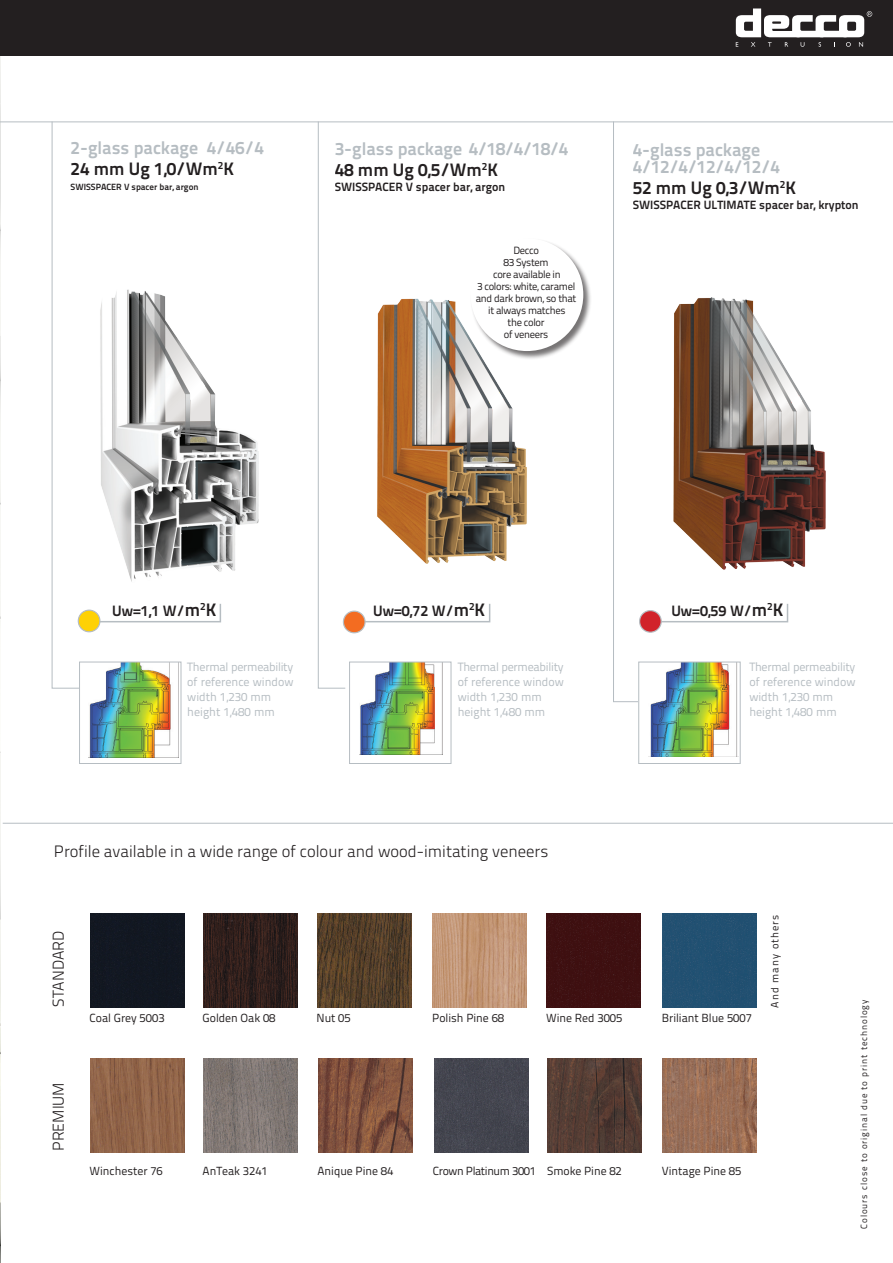
<style>
.page{position:relative;width:893px;height:1263px;background:#fff}
.page>*{position:absolute;margin:0;border:0;box-sizing:border-box;transform-origin:0 0}
.t1{font:700 18px/21px "Titillium Text 22 L";color:#b6bdc2}
.t2{font:700 18px "Titillium Text 22 L";color:#231f20}
.t3{font:300 16.5px "Titillium Text 22 L";color:#231f20}
.t4{font:300 15.75px "Titillium Text 22 L";color:#231f20}
.t5{font:700 15px "Titillium Text 22 L";color:#231f20}
.t6{font:12px "Titillium Text 22 L";color:#b6bdc2}
.t7{font:700 12px "Titillium Text 22 L";color:#231f20}
.t8{font:12px "Titillium Text 22 L";letter-spacing:-.02em;color:#b6bdc2}
.t9{font:11.7px "Titillium Text 22 L";color:#231f20}
.t10{font:11.7px "Titillium Text 22 L";letter-spacing:-.03em;color:#231f20}
.t11{font:10.5px/12px "Titillium Text 22 L";letter-spacing:-.03em;color:#231f20;text-align:center}
.t12{font:10.5px "Titillium Text 22 L";letter-spacing:.1em;color:#231f20}
.t13{font:9px "Titillium Text 22 L";letter-spacing:.1em;color:#231f20}
.t14{font:700 9px "Titillium Text 22 L";color:#231f20}
.s1{color:#231f20}
.s2{font-size:18px}
</style>
<div class="page">
<img style="left:0;top:55px;width:1px;height:836px">
<img style="left:0;top:891px;width:1px;height:372px">
<svg style="left:613px;top:121px;width:28px;height:581px"></svg>
<svg style="left:317px;top:121px;width:29px;height:568px"></svg>
<svg style="left:51px;top:121px;width:29px;height:568px"></svg>
<svg style="left:95px;top:603px;width:126px;height:20px"></svg>
<svg style="left:353px;top:603px;width:138px;height:20px"></svg>
<svg style="left:654px;top:603px;width:135px;height:20px"></svg>
<div style="left:78px;top:610px;width:22px;height:22px;background:#fed105;border-radius:50%"></div>
<div style="left:78px;top:609px;width:23px;height:23px;border:1px solid #b6bdc2;border-radius:50%"></div>
<div style="left:343px;top:611px;width:22px;height:22px;background:#f36c21;border-radius:50%"></div>
<div style="left:343px;top:611px;width:23px;height:22px;border:1px solid #b6bdc2;border-radius:50%"></div>
<div style="left:640px;top:611px;width:21px;height:21px;background:#d1232a;border-radius:50%"></div>
<div style="left:639px;top:610px;width:23px;height:23px;border:1px solid #b6bdc2;border-radius:50%"></div>
<hr style="left:0;top:122px;width:893px;height:1px;background:#b6bdc2">
<div style="left:0;top:0;width:893px;height:55px;background:#231f20"></div>
<svg style="left:736px;top:9px;width:136px;height:38px"></svg>
<hr style="left:3px;top:823px;width:890px;height:1px;background:#b6bdc2">
<div style="left:90px;top:913px;width:94px;height:94px;background:#121721"></div>
<img style="left:203px;top:913px;width:94px;height:94px">
<img style="left:317px;top:913px;width:94px;height:94px">
<div style="left:547px;top:913px;width:94px;height:94px;background:#3e1011"></div>
<img style="left:433px;top:913px;width:94px;height:94px">
<div style="left:662px;top:913px;width:94px;height:94px;background:#225072"></div>
<img style="left:90px;top:1058px;width:94px;height:94px">
<div style="left:435px;top:1058px;width:94px;height:94px;background:#44454f"></div>
<img style="left:203px;top:1058px;width:94px;height:94px">
<img style="left:548px;top:1058px;width:94px;height:94px">
<img style="left:318px;top:1058px;width:94px;height:94px">
<img style="left:662px;top:1058px;width:94px;height:94px">
<img style="left:100px;top:289px;width:159px;height:293px">
<img style="left:673px;top:297px;width:153px;height:273px">
<img style="left:377px;top:298px;width:150px;height:266px">
<img style="left:89px;top:664px;width:82px;height:93px">
<div style="left:79px;top:662px;width:102px;height:102px;border:1px solid #b6bdc2"></div>
<img style="left:360px;top:664px;width:82px;height:91px">
<div style="left:349px;top:662px;width:102px;height:102px;border:1px solid #b6bdc2"></div>
<div style="left:639px;top:662px;width:101px;height:101px;background:#fff"></div>
<img style="left:648px;top:664px;width:91px;height:93px">
<div style="left:638px;top:662px;width:103px;height:102px;border:1px solid #b6bdc2"></div>
<div style="left:470px;top:238px;width:122px;height:122px;background:#231f20;opacity:.62"></div>
<div style="left:471px;top:238px;width:112px;height:113px;background:#fff;border-radius:50%"></div>
<h1 class="t1" style="left:71px;top:136px;width:195px">2-glass package 4/46/4<br><span class="s1">24 mm Ug 1,0/Wm</span><sup>2</sup><span class="s1">K</span></h1>
<p class="t14" style="left:71px;top:180px;width:129px">SWISSPACER V spacer bar, argon</p>
<h1 class="t1" style="left:335px;top:137px;width:235px">3-glass package 4/18/4/18/4<br><span class="s1">48 mm Ug 0,5/Wm</span><sup>2</sup><span class="s1">K</span></h1>
<p class="t7" style="left:335px;top:178px;width:172px">SWISSPACER V spacer bar, argon</p>
<p class="t11" style="left:504px;top:243px;width:47px">Decco<br>83 System</p>
<p class="t11" style="left:493px;top:267px;width:69px">core available in</p>
<p class="t11" style="left:476px;top:279px;width:102px;text-align:left">3 colors: white, caramel and dark brown, so that</p>
<p class="t11" style="left:488px;top:303px;width:79px">it always matches</p>
<p class="t11" style="left:508px;top:315px;width:38px">the color</p>
<p class="t11" style="left:504px;top:327px;width:46px">of veneers</p>
<h1 class="t1" style="left:633px;top:140px;width:149px;line-height:16.8px">4-glass package<br>4/12/4/12/4/12/4</h1>
<h1 class="t2" style="left:633px;top:174px;width:165px">52 mm Ug 0,3/Wm<sup>2</sup>K</h1>
<p class="t7" style="left:633px;top:195px;width:227px">SWISSPACER ULTIMATE spacer bar, krypton</p>
<p class="t5" style="left:112px;top:599px;width:106px">Uw=1,1 W/<span class="s2">m</span><sup>2</sup><span class="s2">K</span></p>
<p class="t5" style="left:373px;top:599px;width:114px">Uw=0,72 W/<span class="s2">m</span><sup>2</sup><span class="s2">K</span></p>
<p class="t5" style="left:671px;top:599px;width:114px">Uw=0,59 W/<span class="s2">m</span><sup>2</sup><span class="s2">K</span></p>
<p class="t8" style="left:187px;top:658px;width:107px">Thermal permeability</p>
<p class="t6" style="left:187px;top:673px;width:108px">of reference window</p>
<p class="t6" style="left:187px;top:688px;width:85px">width 1,230 mm</p>
<p class="t6" style="left:187px;top:703px;width:89px">height 1,480 mm</p>
<p class="t8" style="left:458px;top:658px;width:107px">Thermal permeability</p>
<p class="t6" style="left:458px;top:673px;width:108px">of reference window</p>
<p class="t6" style="left:458px;top:688px;width:85px">width 1,230 mm</p>
<p class="t6" style="left:458px;top:703px;width:89px">height 1,480 mm</p>
<p class="t3" style="left:54px;top:839px;width:496px">Profile available in a wide range of colour and wood-imitating veneers</p>
<p class="t8" style="left:749px;top:658px;width:107px">Thermal permeability</p>
<p class="t6" style="left:749px;top:673px;width:108px">of reference window</p>
<p class="t6" style="left:749px;top:688px;width:85px">width 1,230 mm</p>
<p class="t6" style="left:749px;top:703px;width:89px">height 1,480 mm</p>
<p class="t4" style="left:47px;top:1007px;width:78px;rotate:-90deg">STANDARD</p>
<p class="t4" style="left:47px;top:1151px;width:70px;rotate:-90deg">PREMIUM</p>
<p class="t9" style="left:90px;top:1010px;width:76px">Coal Grey 5003</p>
<p class="t9" style="left:203px;top:1010px;width:74px">Golden Oak 08</p>
<p class="t9" style="left:317px;top:1010px;width:36px">Nut 05</p>
<p class="t9" style="left:432px;top:1010px;width:73px">Polish Pine 68</p>
<p class="t9" style="left:546px;top:1010px;width:78px">Wine Red 3005</p>
<p class="t9" style="left:662px;top:1010px;width:92px">Briliant Blue 5007</p>
<p class="t12" style="left:767px;top:1008px;width:95px;rotate:-90deg">And many others</p>
<p class="t9" style="left:90px;top:1162px;width:75px">Winchester 76</p>
<p class="t9" style="left:203px;top:1162px;width:67px">AnTeak 3241</p>
<p class="t9" style="left:317px;top:1162px;width:77px">Anique Pine 84</p>
<p class="t10" style="left:433px;top:1162px;width:105px">Crown Platinum 3001</p>
<p class="t9" style="left:547px;top:1162px;width:76px">Smoke Pine 82</p>
<p class="t9" style="left:662px;top:1162px;width:81px">Vintage Pine 85</p>
<p class="t13" style="left:857px;top:1229px;width:231px;rotate:-90deg">Colours close to original due to print technology</p>
</div>
